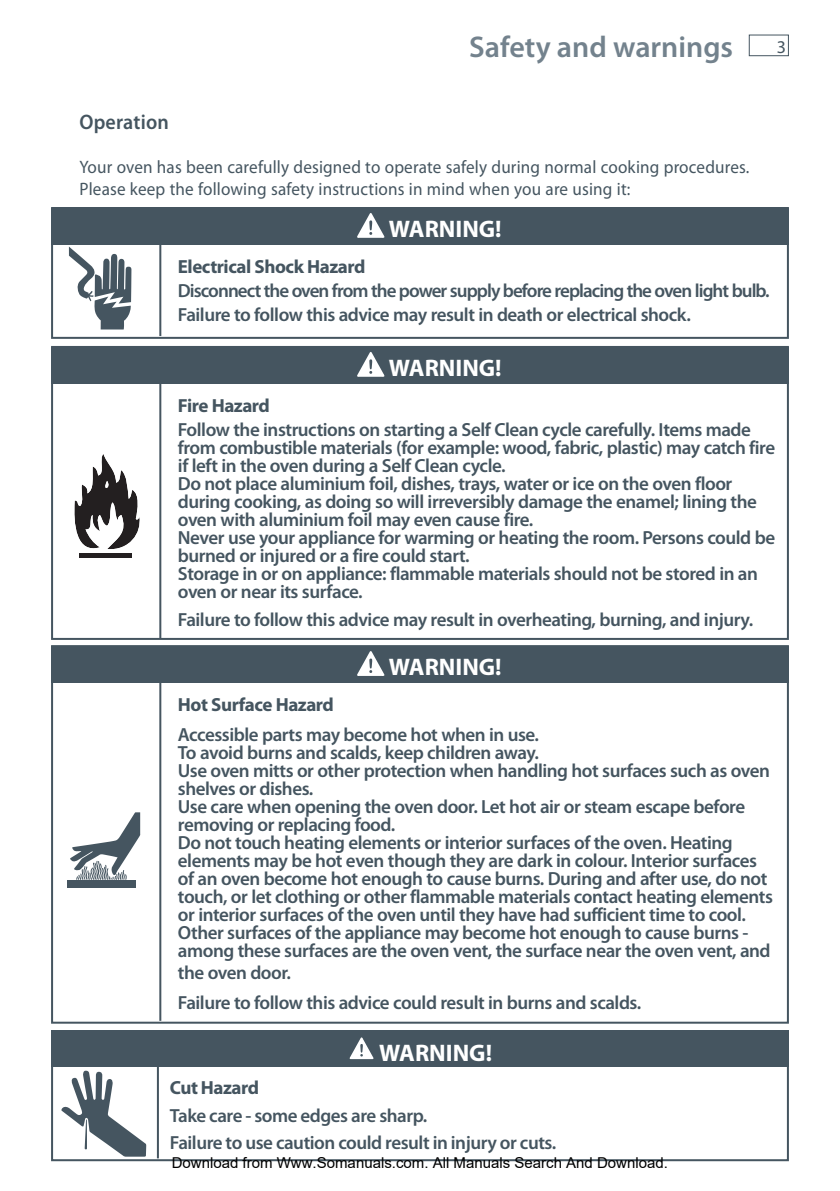
<style>
.page{position:relative;width:840px;height:1191px;background:#fff}
.page>*{position:absolute;margin:0;border:0;box-sizing:border-box;transform-origin:0 0}
.t1{font:600 30px "Myriad Pro";color:#73828d}
.t2{font:700 24px "Myriad Pro";color:#fff}
.t3{font:600 21px "Myriad Pro";letter-spacing:.01em;color:#455560;scale:.95 1}
.t4{font:600 19px/18px "Myriad Pro";letter-spacing:-.025em;color:#455560}
.t5{font:600 19px/24px "Myriad Pro";letter-spacing:-.05em;color:#455560}
.t6{font:700 19px "Myriad Pro";letter-spacing:-.025em;color:#455560}
.t7{font:18px/22px "Myriad Pro";letter-spacing:.01em;color:#455560;scale:.95 1}
.t8{font:18px "Myriad Pro";letter-spacing:.01em;color:#455560}
.t9{font:15px "Arial";color:#000}
</style>
<div class="page">
<div style="left:748px;top:35px;width:40px;height:21px;border:1px solid #455560"></div>
<div style="left:51px;top:646px;width:737px;height:36px;background:#455560"></div>
<svg style="left:357px;top:651px;width:27px;height:25px"></svg>
<div style="left:51px;top:645px;width:737px;height:378px;border:2px solid #455560"></div>
<div style="left:67px;top:880px;width:68px;height:8px;background:#455560"></div>
<svg style="left:70px;top:812px;width:70px;height:68px"></svg>
<hr style="left:159px;top:682px;width:2px;height:338px;background:#455560">
<div style="left:51px;top:208px;width:737px;height:36px;background:#455560"></div>
<div style="left:51px;top:347px;width:737px;height:36px;background:#455560"></div>
<svg style="left:357px;top:213px;width:27px;height:25px"></svg>
<div style="left:51px;top:207px;width:737px;height:132px;border:2px solid #455560"></div>
<svg style="left:357px;top:352px;width:27px;height:25px"></svg>
<div style="left:51px;top:346px;width:737px;height:294px;border:2px solid #455560"></div>
<hr style="left:159px;top:244px;width:2px;height:92px;background:#455560">
<hr style="left:159px;top:383px;width:2px;height:255px;background:#455560">
<svg style="left:69px;top:246px;width:62px;height:83px"></svg>
<hr style="left:157px;top:1059px;width:2px;height:99px;background:#455560">
<div style="left:51px;top:1054px;width:737px;height:107px;border:2px solid #455560"></div>
<div style="left:51px;top:1030px;width:737px;height:36px;background:#455560"></div>
<svg style="left:349px;top:1037px;width:25px;height:23px"></svg>
<svg style="left:61px;top:1070px;width:85px;height:86px"></svg>
<svg style="left:74px;top:454px;width:66px;height:104px"></svg>
<hr style="left:79px;top:553px;width:52px;height:4px;background:#231f20">
<h1 class="t1" style="left:469px;top:35px;width:265px">Safety and warnings</h1>
<p class="t8" style="left:776px;top:40px;width:11px">3</p>
<p class="t3" style="left:79px;top:114px;width:96px">Operation</p>
<p class="t7" style="left:79px;top:158px;width:706px">Your oven has been carefully designed to operate safely during normal cooking procedures.<br>Please keep the following safety instructions in mind when you are using it:</p>
<p class="t2" style="left:388px;top:220px;width:114px">WARNING!</p>
<p class="t6" style="left:178px;top:260px;width:189px">Electrical Shock Hazard</p>
<p class="t5" style="left:178px;top:281px;width:593px">Disconnect the oven from the power supply before replacing the oven light bulb.<br>Failure to follow this advice may result in death or electrical shock.</p>
<p class="t2" style="left:388px;top:359px;width:114px">WARNING!</p>
<p class="t6" style="left:178px;top:398px;width:93px">Fire Hazard</p>
<p class="t4" style="left:178px;top:423px;width:598px">Follow the instructions on starting a Self Clean cycle carefully. Items made from combustible materials (for example: wood, fabric, plastic) may catch fire if left in the oven during a Self Clean cycle.<br>Do not place aluminium foil, dishes, trays, water or ice on the oven floor during cooking, as doing so will irreversibly damage the enamel; lining the oven with aluminium foil may even cause fire.<br>Never use your appliance for warming or heating the room. Persons could be burned or injured or a fire could start.<br>Storage in or on appliance: flammable materials should not be stored in an oven or near its surface.</p>
<p class="t4" style="left:178px;top:613px;width:576px">Failure to follow this advice may result in overheating, burning, and injury.</p>
<p class="t2" style="left:388px;top:658px;width:114px">WARNING!</p>
<p class="t6" style="left:178px;top:698px;width:157px">Hot Surface Hazard</p>
<p class="t4" style="left:178px;top:728px;width:596px">Accessible parts may become hot when in use.<br>To avoid burns and scalds, keep children away.<br>Use oven mitts or other protection when handling hot surfaces such as oven shelves or dishes.<br>Use care when opening the oven door. Let hot air or steam escape before removing or replacing food.<br>Do not touch heating elements or interior surfaces of the oven. Heating elements may be hot even though they are dark in colour. Interior surfaces of an oven become hot enough to cause burns. During and after use, do not touch, or let clothing or other flammable materials contact heating elements or interior surfaces of the oven until they have had sufficient time to cool.<br>Other surfaces of the appliance may become hot enough to cause burns - among these surfaces are the oven vent, the surface near the oven vent, and</p>
<p class="t4" style="left:178px;top:960px;width:464px;line-height:30px">the oven door.<br>Failure to follow this advice could result in burns and scalds.</p>
<p class="t2" style="left:379px;top:1043px;width:114px">WARNING!</p>
<p class="t6" style="left:170px;top:1080px;width:90px">Cut Hazard</p>
<p class="t4" style="left:170px;top:1103px;width:387px;line-height:27.6px">Take care - some edges are sharp.<br>Failure to use caution could result in injury or cuts.</p>
<p class="t9" style="left:172px;top:1154px;width:497px">Download from Www.Somanuals.com. All Manuals Search And Download.</p>
</div>
